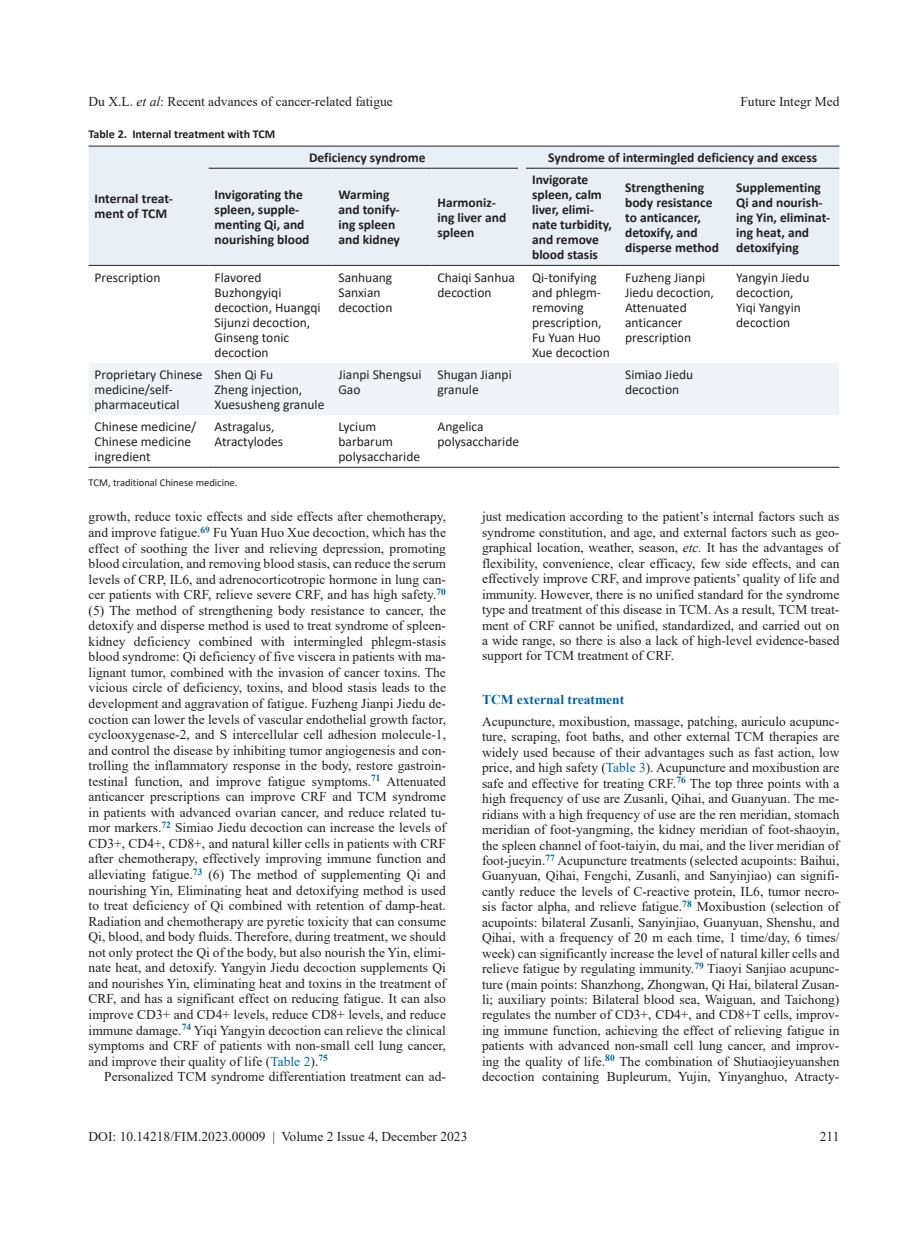
<style>
.page{position:relative;width:919px;height:1238px;background:#fff}
.page>*{position:absolute;margin:0;border:0;box-sizing:border-box;transform-origin:0 0}
.t1{font:13.5px/15.6px "Times New Roman";color:#231f20;text-align:justify}
.t2{font:13.5px/15px "Calibri";color:#231f20}
.t3{font:700 13.5px/15px "Calibri";color:#231f20}
.t4{font:700 13.5px "Times New Roman";color:#0065a4}
.t5{font:700 12px "Calibri";color:#231f20}
.t6{font:10.5px "Calibri";color:#231f20}
.s1{font-style:italic}
.s2{color:#0065a4}
</style>
<div class="page">
<div style="left:88px;top:147px;width:751px;height:118px;background:#e8f0f6"></div>
<svg style="left:88px;top:466px;width:751px;height:1px"></svg>
<div style="left:89px;top:363px;width:750px;height:52px;background:#f0f3f7"></div>
<hr style="left:88px;top:265px;width:120px;height:1px;background:#231f20">
<hr style="left:88px;top:146px;width:120px;height:1px;background:#231f20">
<hr style="left:208px;top:146px;width:124px;height:1px;background:#231f20">
<hr style="left:332px;top:146px;width:99px;height:1px;background:#231f20">
<hr style="left:431px;top:146px;width:95px;height:1px;background:#231f20">
<hr style="left:526px;top:146px;width:93px;height:1px;background:#231f20">
<hr style="left:619px;top:146px;width:111px;height:1px;background:#231f20">
<hr style="left:730px;top:146px;width:109px;height:1px;background:#231f20">
<hr style="left:208px;top:168px;width:124px;height:1px;background:#231f20">
<hr style="left:208px;top:265px;width:124px;height:1px;background:#231f20">
<hr style="left:332px;top:168px;width:99px;height:1px;background:#231f20">
<hr style="left:332px;top:265px;width:99px;height:1px;background:#231f20">
<hr style="left:431px;top:168px;width:95px;height:1px;background:#231f20">
<hr style="left:431px;top:265px;width:95px;height:1px;background:#231f20">
<hr style="left:526px;top:168px;width:93px;height:1px;background:#231f20">
<hr style="left:526px;top:265px;width:93px;height:1px;background:#231f20">
<hr style="left:619px;top:168px;width:111px;height:1px;background:#231f20">
<hr style="left:619px;top:265px;width:111px;height:1px;background:#231f20">
<hr style="left:730px;top:168px;width:109px;height:1px;background:#231f20">
<hr style="left:730px;top:265px;width:109px;height:1px;background:#231f20">
<hr style="left:88px;top:467px;width:120px;height:1px;background:#231f20">
<hr style="left:208px;top:467px;width:124px;height:1px;background:#231f20">
<hr style="left:332px;top:467px;width:99px;height:1px;background:#231f20">
<hr style="left:431px;top:467px;width:95px;height:1px;background:#231f20">
<hr style="left:526px;top:467px;width:93px;height:1px;background:#231f20">
<hr style="left:619px;top:467px;width:111px;height:1px;background:#231f20">
<hr style="left:730px;top:467px;width:109px;height:1px;background:#231f20">
<div style="left:518px;top:161px;width:8px;height:22px;background:#e8f0f6"></div>
<p class="t1" style="left:88px;top:93px;width:306px">Du X.L. <span class="s1">et al</span>: Recent advances of cancer-related fatigue</p>
<p class="t1" style="left:740px;top:93px;width:100px">Future Integr Med</p>
<p class="t5" style="left:88px;top:126px;width:188px">Table 2. Internal treatment with TCM</p>
<p class="t3" style="left:309px;top:150px;width:118px">Deficiency syndrome</p>
<p class="t3" style="left:548px;top:150px;width:270px">Syndrome of intermingled deficiency and excess</p>
<p class="t3" style="left:94px;top:191px;width:80px">Internal treat&shy;ment of TCM</p>
<p class="t3" style="left:215px;top:187px;width:96px">Invigorating the spleen, supple&shy;menting Qi, and nourishing blood</p>
<p class="t3" style="left:338px;top:187px;width:63px">Warming and tonify&shy;ing spleen and kidney</p>
<p class="t3" style="left:437px;top:195px;width:70px">Harmoniz&shy;ing liver and spleen</p>
<p class="t3" style="left:532px;top:172px;width:81px">Invigorate spleen, calm liver, elimi&shy;nate turbidity, and remove blood stasis</p>
<p class="t3" style="left:625px;top:180px;width:95px">Strengthening body resistance to anticancer, detoxify, and disperse method</p>
<p class="t3" style="left:736px;top:180px;width:95px">Supplementing<br>Qi and nourish&shy;ing Yin, eliminat&shy;ing heat, and detoxifying</p>
<p class="t2" style="left:94px;top:269px;width:67px">Prescription</p>
<p class="t2" style="left:215px;top:269px;width:107px">Flavored<br>Buzhongyiqi decoction, Huangqi<br>Sijunzi decoction,<br>Ginseng tonic decoction</p>
<p class="t2" style="left:338px;top:269px;width:56px">Sanhuang<br>Sanxian decoction</p>
<p class="t2" style="left:437px;top:269px;width:79px">Chaiqi Sanhua decoction</p>
<p class="t2" style="left:532px;top:269px;width:79px">Qi-tonifying and phlegm&shy;removing prescription,<br>Fu Yuan Huo<br>Xue decoction</p>
<p class="t2" style="left:625px;top:269px;width:90px">Fuzheng Jianpi<br>Jiedu decoction,<br>Attenuated anticancer prescription</p>
<p class="t2" style="left:736px;top:269px;width:75px">Yangyin Jiedu decoction,<br>Yiqi Yangyin decoction</p>
<p class="t2" style="left:94px;top:367px;width:109px">Proprietary Chinese medicine/self&shy;pharmaceutical</p>
<p class="t2" style="left:215px;top:367px;width:111px">Shen Qi Fu<br>Zheng injection,<br>Xuesusheng granule</p>
<p class="t2" style="left:338px;top:367px;width:85px">Jianpi Shengsui<br>Gao</p>
<p class="t2" style="left:437px;top:367px;width:76px">Shugan Jianpi granule</p>
<p class="t2" style="left:625px;top:367px;width:70px">Simiao Jiedu decoction</p>
<p class="t2" style="left:94px;top:419px;width:103px">Chinese medicine/<br>Chinese medicine ingredient</p>
<p class="t2" style="left:215px;top:419px;width:70px">Astragalus,<br>Atractylodes</p>
<p class="t2" style="left:338px;top:419px;width:83px">Lycium barbarum polysaccharide</p>
<p class="t2" style="left:437px;top:419px;width:83px">Angelica polysaccharide</p>
<p class="t6" style="left:88px;top:475px;width:150px">TCM, traditional Chinese medicine.</p>
<p class="t1" style="left:88px;top:508px;width:359px">growth, reduce toxic effects and side effects after chemotherapy, and improve fatigue.<sup>69</sup> Fu Yuan Huo Xue decoction, which has the effect of soothing the liver and relieving depression, promoting blood circulation, and removing blood stasis, can reduce the serum levels of CRP, IL6, and adrenocorticotropic hormone in lung can&shy;cer patients with CRF, relieve severe CRF, and has high safety.<sup>70 </sup>(5) The method of strengthening body resistance to cancer, the detoxify and disperse method is used to treat syndrome of spleen&shy;kidney deficiency combined with intermingled phlegm-stasis blood syndrome: Qi deficiency of five viscera in patients with ma&shy;lignant tumor, combined with the invasion of cancer toxins. The vicious circle of deficiency, toxins, and blood stasis leads to the development and aggravation of fatigue. Fuzheng Jianpi Jiedu de&shy;coction can lower the levels of vascular endothelial growth factor, cyclooxygenase-2, and S intercellular cell adhesion molecule-1, and control the disease by inhibiting tumor angiogenesis and con&shy;trolling the inflammatory response in the body, restore gastroin&shy;testinal function, and improve fatigue symptoms.<sup>71</sup> Attenuated anticancer prescriptions can improve CRF and TCM syndrome in patients with advanced ovarian cancer, and reduce related tu&shy;mor markers.<sup>72</sup> Simiao Jiedu decoction can increase the levels of CD3+, CD4+, CD8+, and natural killer cells in patients with CRF after chemotherapy, effectively improving immune function and alleviating fatigue.<sup>73</sup> (6) The method of supplementing Qi and nourishing Yin, Eliminating heat and detoxifying method is used to treat deficiency of Qi combined with retention of damp-heat.<br>Radiation and chemotherapy are pyretic toxicity that can consume Qi, blood, and body fluids. Therefore, during treatment, we should not only protect the Qi of the body, but also nourish the Yin, elimi&shy;nate heat, and detoxify. Yangyin Jiedu decoction supplements Qi and nourishes Yin, eliminating heat and toxins in the treatment of CRF, and has a significant effect on reducing fatigue. It can also improve CD3+ and CD4+ levels, reduce CD8+ levels, and reduce immune damage.<sup>74</sup> Yiqi Yangyin decoction can relieve the clinical symptoms and CRF of patients with non-small cell lung cancer, and improve their quality of life (<span class="s2">Table 2</span>).<sup>75</sup></p>
<p class="t1" style="left:104px;top:1068px;width:343px">Personalized TCM syndrome differentiation treatment can ad-</p>
<p class="t1" style="left:482px;top:508px;width:359px">just medication according to the patient’s internal factors such as syndrome constitution, and age, and external factors such as geo&shy;graphical location, weather, season, <span class="s1">etc.</span> It has the advantages of flexibility, convenience, clear efficacy, few side effects, and can effectively improve CRF, and improve patients’ quality of life and immunity. However, there is no unified standard for the syndrome type and treatment of this disease in TCM. As a result, TCM treat&shy;ment of CRF cannot be unified, standardized, and carried out on a wide range, so there is also a lack of high-level evidence-based support for TCM treatment of CRF.</p>
<p class="t4" style="left:482px;top:690px;width:144px">TCM external treatment</p>
<p class="t1" style="left:482px;top:713px;width:359px">Acupuncture, moxibustion, massage, patching, auriculo acupunc&shy;ture, scraping, foot baths, and other external TCM therapies are widely used because of their advantages such as fast action, low price, and high safety (<span class="s2">Table 3</span>). Acupuncture and moxibustion are safe and effective for treating CRF.<sup>76</sup> The top three points with a high frequency of use are Zusanli, Qihai, and Guanyuan. The me&shy;ridians with a high frequency of use are the ren meridian, stomach meridian of foot-yangming, the kidney meridian of foot-shaoyin, the spleen channel of foot-taiyin, du mai, and the liver meridian of foot-jueyin.<sup>77</sup> Acupuncture treatments (selected acupoints: Baihui, Guanyuan, Qihai, Fengchi, Zusanli, and Sanyinjiao) can signifi&shy;cantly reduce the levels of C-reactive protein, IL6, tumor necro&shy;sis factor alpha, and relieve fatigue.<sup>78</sup> Moxibustion (selection of acupoints: bilateral Zusanli, Sanyinjiao, Guanyuan, Shenshu, and Qihai, with a frequency of 20 m each time, 1 time/day, 6 times/ week) can significantly increase the level of natural killer cells and relieve fatigue by regulating immunity.<sup>79</sup> Tiaoyi Sanjiao acupunc&shy;ture (main points: Shanzhong, Zhongwan, Qi Hai, bilateral Zusan&shy;li; auxiliary points: Bilateral blood sea, Waiguan, and Taichong) regulates the number of CD3+, CD4+, and CD8+T cells, improv&shy;ing immune function, achieving the effect of relieving fatigue in patients with advanced non-small cell lung cancer, and improv&shy;ing the quality of life.<sup>80</sup> The combination of Shutiaojieyuanshen decoction containing Bupleurum, Yujin, Yinyanghuo, Atracty-</p>
<p class="t1" style="left:88px;top:1128px;width:380px">DOI: 10.14218/FIM.2023.00009 | Volume 2 Issue 4, December 2023</p>
<p class="t1" style="left:819px;top:1128px;width:21px">211</p>
</div>
